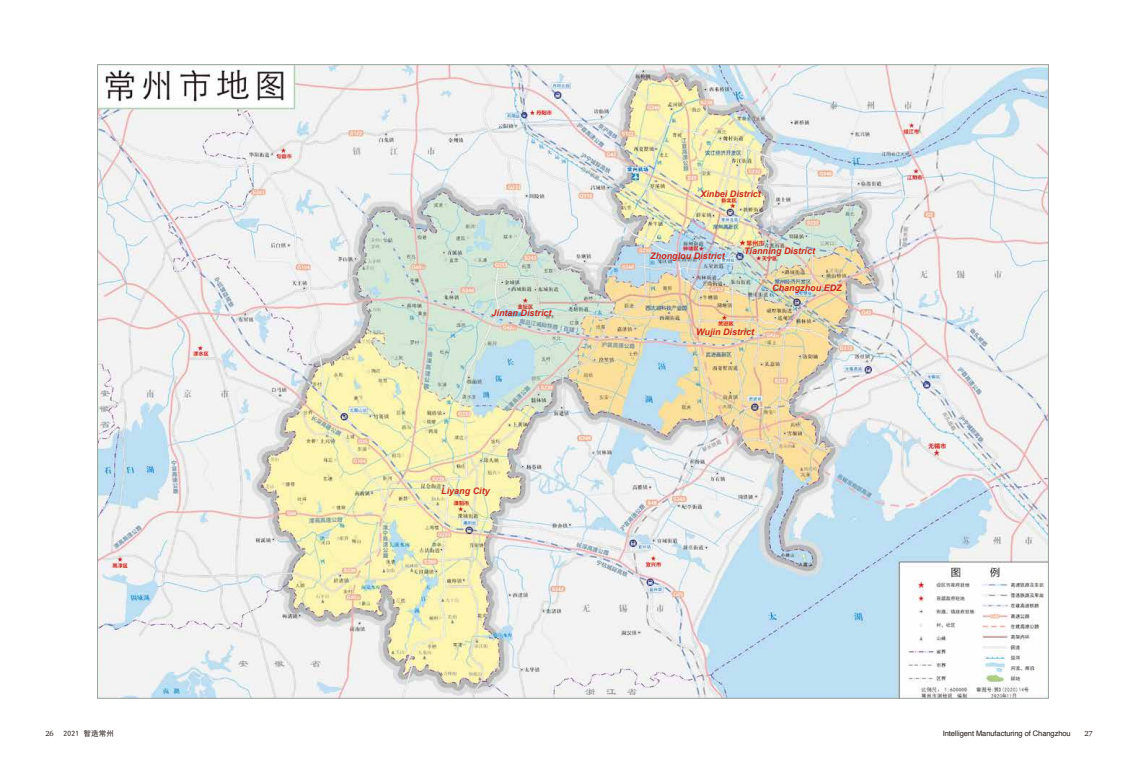
<style>
.page{position:relative;width:1146px;height:763px;background:#fff}
.page>*{position:absolute;margin:0;border:0;box-sizing:border-box;transform-origin:0 0}
.t1{font:italic 700 9px "Arial";color:#c82b1d}
.t2{font:7.5px "Helvetica";letter-spacing:-.01em;color:#221815}
.t3{font:7.5px "Sim Hei";letter-spacing:.03em;color:#221714}
.t4{font:7.5px "Charter ITC Std";color:#221815}
</style>
<div class="page">
<img style="left:99px;top:66px;width:947px;height:630px">
<p class="t1" style="left:700px;top:188px;width:62px">Xinbei District</p>
<p class="t1" style="left:491px;top:307px;width:62px">Jintan District</p>
<p class="t1" style="left:441px;top:485px;width:50px">Liyang City</p>
<p class="t1" style="left:650px;top:249px;width:76px">Zhonglou District</p>
<p class="t1" style="left:744px;top:245px;width:73px">Tianning District</p>
<p class="t1" style="left:772px;top:282px;width:71px">Changzhou EDZ</p>
<p class="t1" style="left:696px;top:325px;width:60px">Wujin District</p>
<p class="t4" style="left:45px;top:728px;width:10px">26</p>
<p class="t3" style="left:63px;top:729px;width:52px">2021 智造常州</p>
<p class="t2" style="left:942px;top:727px;width:129px">Intelligent Manufacturing of Changzhou</p>
<p class="t4" style="left:1084px;top:728px;width:10px">27</p>
</div>
